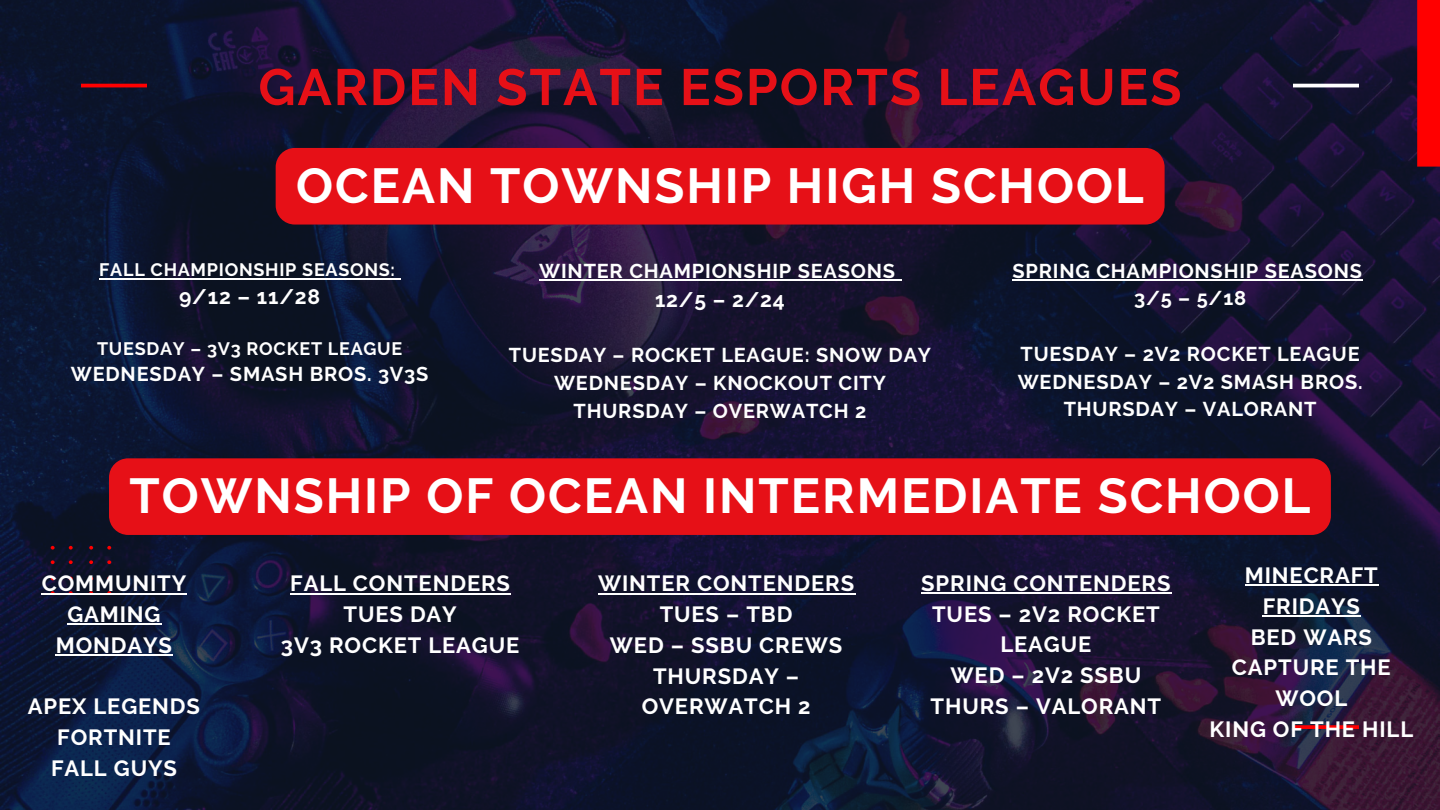
<style>
.page{position:relative;width:1440px;height:810px;background:#fff}
.page>*{position:absolute;margin:0;border:0;box-sizing:border-box;transform-origin:0 0}
.t1{font:700 51px "Raleway";letter-spacing:.04em;color:#e61017}
.t2{font:700 49px "Raleway";letter-spacing:.04em;color:#fff}
.t3{font:700 22px/30.8px "Raleway";letter-spacing:.04em;color:#fff;text-align:center}
.t4{font:700 21px "Raleway";letter-spacing:.04em;color:#fff}
.t5{font:700 20px "Raleway";letter-spacing:.04em;color:#fff}
.t6{font:700 18px "Raleway";letter-spacing:.04em;color:#fff}
</style>
<div class="page">
<img style="left:0;top:0;width:1440px;height:810px">
<hr style="left:81px;top:84px;width:66px;height:3px;background:#f00">
<hr style="left:1293px;top:84px;width:66px;height:3px;background:#fff">
<svg style="left:1293px;top:725px;width:66px;height:4px"></svg>
<svg style="left:89px;top:577px;width:22px;height:18px"></svg>
<svg style="left:51px;top:577px;width:22px;height:18px"></svg>
<svg style="left:89px;top:546px;width:22px;height:18px"></svg>
<svg style="left:51px;top:546px;width:22px;height:18px"></svg>
<div style="left:1417px;top:0;width:23px;height:167px;background:#f00"></div>
<div style="left:276px;top:148px;width:889px;height:77px;background:#e61017"></div>
<hr style="left:99px;top:278px;width:297px;height:1px;background:#fff">
<hr style="left:539px;top:279px;width:357px;height:2px;background:#fff">
<svg style="left:896px;top:279px;width:6px;height:2px"></svg>
<hr style="left:1013px;top:279px;width:350px;height:2px;background:#fff">
<div style="left:109px;top:458px;width:1222px;height:77px;background:#e61017"></div>
<hr style="left:42px;top:593px;width:145px;height:1px;background:#fff">
<hr style="left:67px;top:624px;width:94px;height:1px;background:#fff">
<hr style="left:56px;top:654px;width:117px;height:2px;background:#fff">
<hr style="left:290px;top:593px;width:221px;height:1px;background:#fff">
<hr style="left:598px;top:593px;width:257px;height:1px;background:#fff">
<hr style="left:921px;top:592px;width:251px;height:2px;background:#fff">
<hr style="left:1245px;top:585px;width:134px;height:1px;background:#fff">
<hr style="left:1263px;top:615px;width:98px;height:2px;background:#fff">
<p class="t1" style="left:258px;top:57px;width:925px">GARDEN STATE ESPORTS LEAGUES</p>
<p class="t2" style="left:296px;top:157px;width:849px">OCEAN TOWNSHIP HIGH SCHOOL</p>
<p class="t6" style="left:99px;top:259px;width:297px">FALL CHAMPIONSHIP SEASONS:</p>
<p class="t4" style="left:179px;top:284px;width:143px">9/12 – 11/28</p>
<p class="t6" style="left:97px;top:338px;width:307px">TUESDAY – 3V3 ROCKET LEAGUE</p>
<p class="t5" style="left:71px;top:362px;width:359px">WEDNESDAY – SMASH BROS. 3V3S</p>
<p class="t5" style="left:539px;top:259px;width:357px">WINTER CHAMPIONSHIP SEASONS</p>
<p class="t4" style="left:655px;top:287px;width:131px">12/5 – 2/24</p>
<p class="t5" style="left:509px;top:344px;width:424px">TUESDAY – ROCKET LEAGUE: SNOW DAY</p>
<p class="t5" style="left:554px;top:371px;width:333px">WEDNESDAY – KNOCKOUT CITY</p>
<p class="t5" style="left:574px;top:399px;width:294px">THURSDAY – OVERWATCH 2</p>
<p class="t5" style="left:1013px;top:259px;width:351px">SPRING CHAMPIONSHIP SEASONS</p>
<p class="t5" style="left:1134px;top:287px;width:114px">3/5 – 5/18</p>
<p class="t5" style="left:1021px;top:342px;width:341px">TUESDAY – 2V2 ROCKET LEAGUE</p>
<p class="t5" style="left:1018px;top:370px;width:346px">WEDNESDAY – 2V2 SMASH BROS.</p>
<p class="t5" style="left:1064px;top:398px;width:254px">THURSDAY – VALORANT</p>
<p class="t2" style="left:130px;top:467px;width:1182px">TOWNSHIP OF OCEAN INTERMEDIATE SCHOOL</p>
<p class="t3" style="left:42px;top:568px;width:146px">COMMUNITY<br>GAMING<br>MONDAYS</p>
<p class="t3" style="left:28px;top:691px;width:174px">APEX LEGENDS</p>
<p class="t3" style="left:57px;top:722px;width:115px">FORTNITE</p>
<p class="t3" style="left:51px;top:753px;width:127px">FALL GUYS</p>
<p class="t3" style="left:290px;top:568px;width:221px">FALL CONTENDERS</p>
<p class="t3" style="left:344px;top:599px;width:115px">TUES DAY</p>
<p class="t3" style="left:281px;top:630px;width:240px">3V3 ROCKET LEAGUE</p>
<p class="t3" style="left:598px;top:568px;width:258px">WINTER CONTENDERS</p>
<p class="t3" style="left:660px;top:599px;width:134px">TUES – TBD</p>
<p class="t3" style="left:610px;top:630px;width:234px">WED – SSBU CREWS</p>
<p class="t3" style="left:642px;top:661px;width:170px">THURSDAY –<br>OVERWATCH 2</p>
<p class="t3" style="left:921px;top:568px;width:251px">SPRING CONTENDERS</p>
<p class="t3" style="left:932px;top:598px;width:229px">TUES – 2V2 ROCKET<br>LEAGUE</p>
<p class="t3" style="left:951px;top:660px;width:192px">WED – 2V2 SSBU</p>
<p class="t3" style="left:931px;top:691px;width:232px">THURS – VALORANT</p>
<p class="t3" style="left:1245px;top:560px;width:135px">MINECRAFT<br>FRIDAYS</p>
<p class="t3" style="left:1251px;top:622px;width:123px">BED WARS</p>
<p class="t3" style="left:1232px;top:652px;width:160px">CAPTURE THE<br>WOOL</p>
<p class="t3" style="left:1210px;top:714px;width:205px">KING OF THE HILL</p>
</div>
